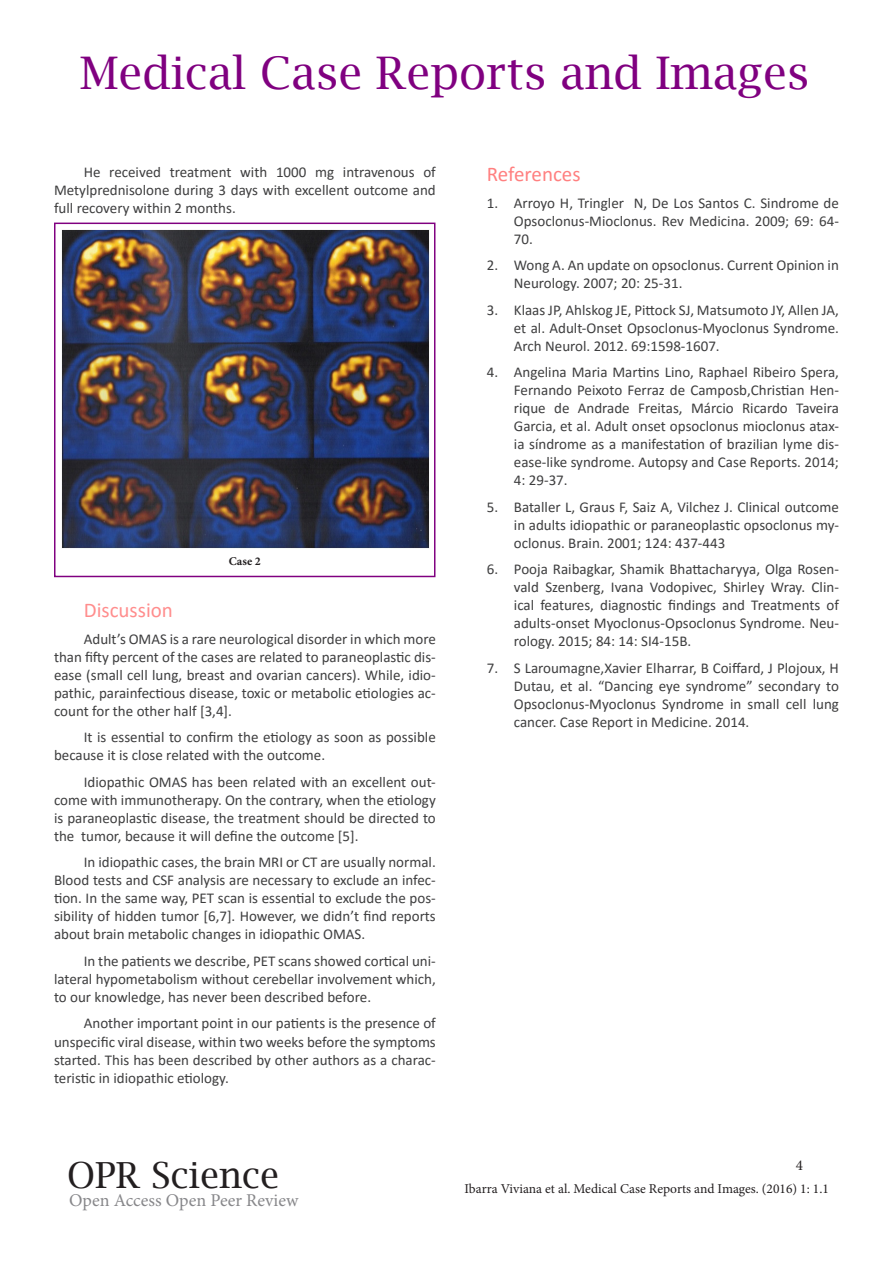
<style>
.page{position:relative;width:893px;height:1263px;background:#fff}
.page>*{position:absolute;margin:0;border:0;box-sizing:border-box;transform-origin:0 0}
.t1{font:45px "Lucida Bright";color:#800080}
.t2{font:36px "Lucida Bright";color:#231f20}
.t3{font:21px "Calibri";color:#ff8d8d}
.t4{font:21px "Calibri";color:#ff8080}
.t5{font:18px "Minion Pro";color:#87878a}
.t6{font:15px/18px "Calibri";color:#3e3e3f;text-align:justify}
.t7{font:15px "Minion Pro";color:#231f20}
.t8{font:13.5px "Minion Pro";color:#231f20}
.t9{font:700 11.85px "Minion Pro";color:#231f20}
</style>
<div class="page">
<div style="left:54px;top:223px;width:381px;height:354px;border:1px solid #800080"></div>
<img style="left:61px;top:230px;width:368px;height:318px">
<h1 class="t1" style="left:80px;top:47px;width:731px">Medical Case Reports and Images</h1>
<p class="t6" style="left:54px;top:162px;width:383px;text-indent:30px">He received treatment with 1000 mg intravenous of Metylprednisolone during 3 days with excellent outcome and full recovery within 2 months.</p>
<p class="t9" style="left:229px;top:553px;width:34px">Case 2</p>
<p class="t3" style="left:84px;top:596px;width:91px">Discussion</p>
<p class="t6" style="left:54px;top:629px;width:383px;text-indent:30px">Adult’s OMAS is a rare neurological disorder in which more than fifty percent of the cases are related to paraneoplastic dis&shy;ease (small cell lung, breast and ovarian cancers). While, idio&shy;pathic, parainfectious disease, toxic or metabolic etiologies ac&shy;count for the other half [3,4].</p>
<p class="t6" style="left:54px;top:728px;width:383px;text-indent:30px">It is essential to confirm the etiology as soon as possible because it is close related with the outcome.</p>
<p class="t6" style="left:54px;top:772px;width:383px;text-indent:30px">Idiopathic OMAS has been related with an excellent out&shy;come with immunotherapy. On the contrary, when the etiology is paraneoplastic disease, the treatment should be directed to the tumor, because it will define the outcome [5].</p>
<p class="t6" style="left:54px;top:853px;width:383px;text-indent:30px">In idiopathic cases, the brain MRI or CT are usually normal.<br>Blood tests and CSF analysis are necessary to exclude an infec&shy;tion. In the same way, PET scan is essential to exclude the pos&shy;sibility of hidden tumor [6,7]. However, we didn’t find reports about brain metabolic changes in idiopathic OMAS.</p>
<p class="t6" style="left:54px;top:951px;width:383px;text-indent:30px">In the patients we describe, PET scans showed cortical uni&shy;lateral hypometabolism without cerebellar involvement which, to our knowledge, has never been described before.</p>
<p class="t6" style="left:54px;top:1014px;width:383px;text-indent:30px">Another important point in our patients is the presence of unspecific viral disease, within two weeks before the symptoms started. This has been described by other authors as a charac&shy;teristic in idiopathic etiology.</p>
<p class="t4" style="left:487px;top:160px;width:95px">References</p>
<p class="t6" style="left:514px;top:193px;width:327px;text-indent:-27px">1. Arroyo H, Tringler N, De Los Santos C. Sindrome de Opsoclonus-Mioclonus. Rev Medicina. 2009; 69: 64- 70.</p>
<p class="t6" style="left:514px;top:256px;width:327px;text-indent:-27px">2. Wong A. An update on opsoclonus. Current Opinion in<br>Neurology. 2007; 20: 25-31.</p>
<p class="t6" style="left:514px;top:300px;width:327px;text-indent:-27px">3. Klaas JP, Ahlskog JE, Pittock SJ, Matsumoto JY, Allen JA, et al. Adult-Onset Opsoclonus-Myoclonus Syndrome.<br>Arch Neurol. 2012. 69:1598-1607.</p>
<p class="t6" style="left:514px;top:363px;width:327px;text-indent:-27px">4. Angelina Maria Martins Lino, Raphael Ribeiro Spera, Fernando Peixoto Ferraz de Camposb,Christian Hen&shy;rique de Andrade Freitas, Márcio Ricardo Taveira Garcia, et al. Adult onset opsoclonus mioclonus atax&shy;ia síndrome as a manifestation of brazilian lyme dis&shy;ease-like syndrome. Autopsy and Case Reports. 2014; 4: 29-37.</p>
<p class="t6" style="left:514px;top:497px;width:327px;text-indent:-27px">5. Bataller L, Graus F, Saiz A, Vilchez J. Clinical outcome in adults idiopathic or paraneoplastic opsoclonus my&shy;oclonus. Brain. 2001; 124: 437-443</p>
<p class="t6" style="left:514px;top:560px;width:327px;text-indent:-27px">6. Pooja Raibagkar, Shamik Bhattacharyya, Olga Rosen&shy;vald Szenberg, Ivana Vodopivec, Shirley Wray. Clin&shy;ical features, diagnostic findings and Treatments of adults-onset Myoclonus-Opsoclonus Syndrome. Neu&shy;rology. 2015; 84: 14: SI4-15B.</p>
<p class="t6" style="left:514px;top:658px;width:327px;text-indent:-27px">7. S Laroumagne,Xavier Elharrar, B Coiffard, J Plojoux, H Dutau, et al. “Dancing eye syndrome” secondary to Opsoclonus-Myoclonus Syndrome in small cell lung cancer. Case Report in Medicine. 2014.</p>
<h2 class="t2" style="left:67px;top:1154px;width:214px">OPR Science</h2>
<p class="t5" style="left:69px;top:1188px;width:231px">Open Access Open Peer Review</p>
<p class="t7" style="left:796px;top:1155px;width:9px">4</p>
<p class="t8" style="left:464px;top:1179px;width:366px">Ibarra Viviana et al. Medical Case Reports and Images. (2016) 1: 1.1</p>
</div>
